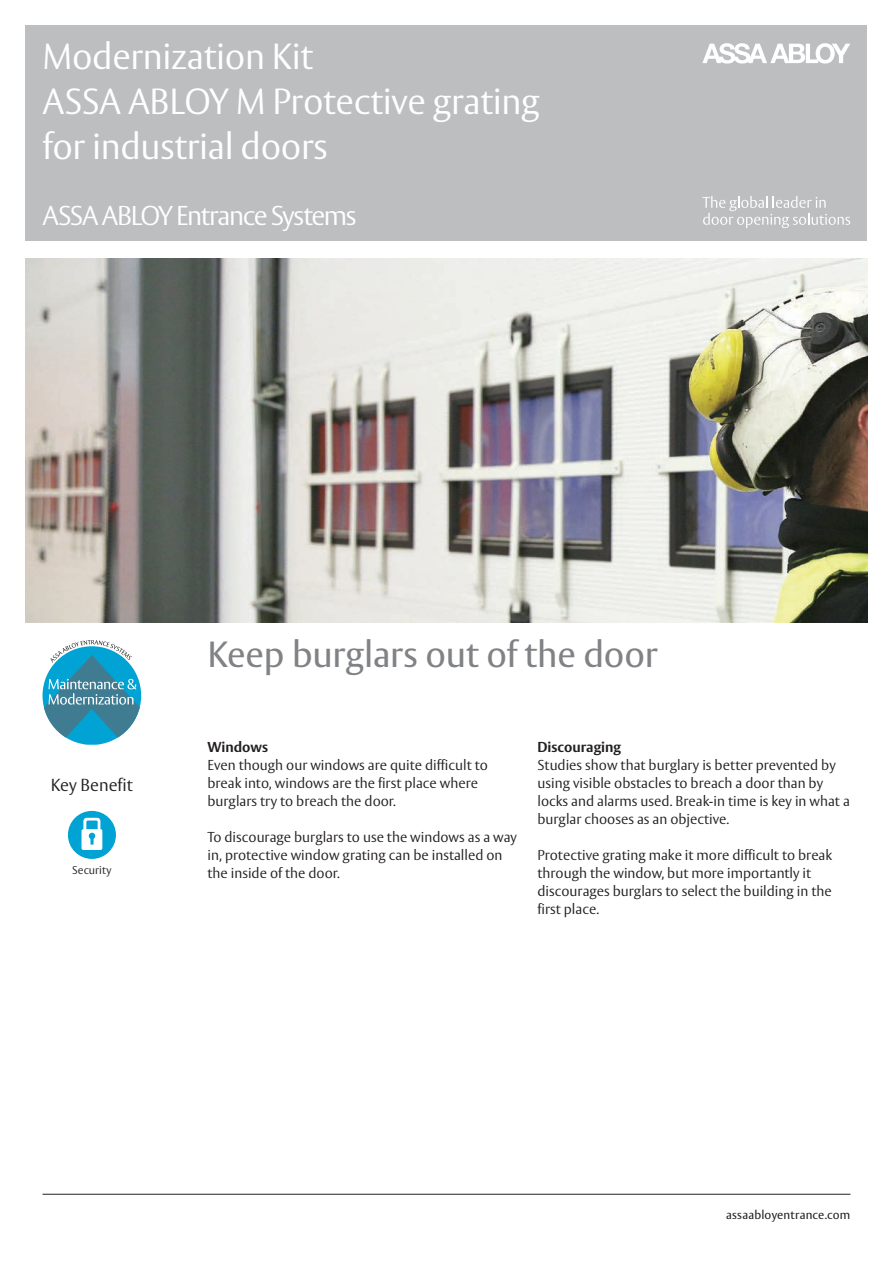
<style>
.page{position:relative;width:893px;height:1263px;background:#fff}
.page>*{position:absolute;margin:0;border:0;box-sizing:border-box;transform-origin:0 0}
.t1{font:300 36px/45px "ASSA Vesta";letter-spacing:-.01em;color:#fff}
.t2{font:36px "ASSA Vesta";letter-spacing:-.005em;color:#808285}
.t3{font:300 27px "ASSA Vesta";letter-spacing:-.055em;color:#fff}
.t4{font:300 17.25px "ASSA Vesta";color:#231f20}
.t5{font:300 14.25px/18px "ASSA Vesta";color:#231f20}
.t6{font:700 14.25px "ASSA Vesta";color:#231f20}
.t7{font:12px "ASSA Vesta";letter-spacing:.015em;color:#231f20}
.t8{font:300 11.25px "ASSA Vesta";color:#231f20}
</style>
<div class="page">
<div style="left:25px;top:26px;width:842px;height:215px;background:#bcbec0"></div>
<svg style="left:702px;top:196px;width:148px;height:32px"></svg>
<svg style="left:702px;top:43px;width:148px;height:21px"></svg>
<svg style="left:43px;top:640px;width:98px;height:105px"></svg>
<hr style="left:43px;top:1194px;width:807px;height:1px;background:#231f20">
<img style="left:25px;top:259px;width:842px;height:363px">
<div style="left:68px;top:811px;width:48px;height:48px;background:#00a3d3;border-radius:50%"></div>
<svg style="left:82px;top:818px;width:20px;height:32px"></svg>
<h1 class="t1" style="left:43px;top:36px;width:499px">Modernization Kit<br>ASSA ABLOY M Protective grating for industrial doors</h1>
<h2 class="t3" style="left:43px;top:199px;width:316px">ASSA ABLOY Entrance Systems</h2>
<p class="t4" style="left:51px;top:774px;width:84px">Key Benefit</p>
<p class="t8" style="left:72px;top:863px;width:41px">Security</p>
<h1 class="t2" style="left:207px;top:632px;width:452px">Keep burglars out of the door</h1>
<p class="t6" style="left:207px;top:738px;width:62px">Windows</p>
<p class="t5" style="left:207px;top:757px;width:282px">Even though our windows are quite difficult to break into, windows are the first place where burglars try to breach the door.</p>
<p class="t5" style="left:207px;top:829px;width:311px">To discourage burglars to use the windows as a way in, protective window grating can be installed on the inside of the door.</p>
<p class="t6" style="left:537px;top:738px;width:85px">Discouraging</p>
<p class="t5" style="left:537px;top:757px;width:314px">Studies show that burglary is better prevented by using visible obstacles to breach a door than by locks and alarms used. Break-in time is key in what a burglar chooses as an objective.</p>
<p class="t5" style="left:537px;top:847px;width:296px">Protective grating make it more difficult to break through the window, but more importantly it discourages burglars to select the building in the first place.</p>
<p class="t7" style="left:726px;top:1208px;width:126px">assaabloyentrance.com</p>
</div>
